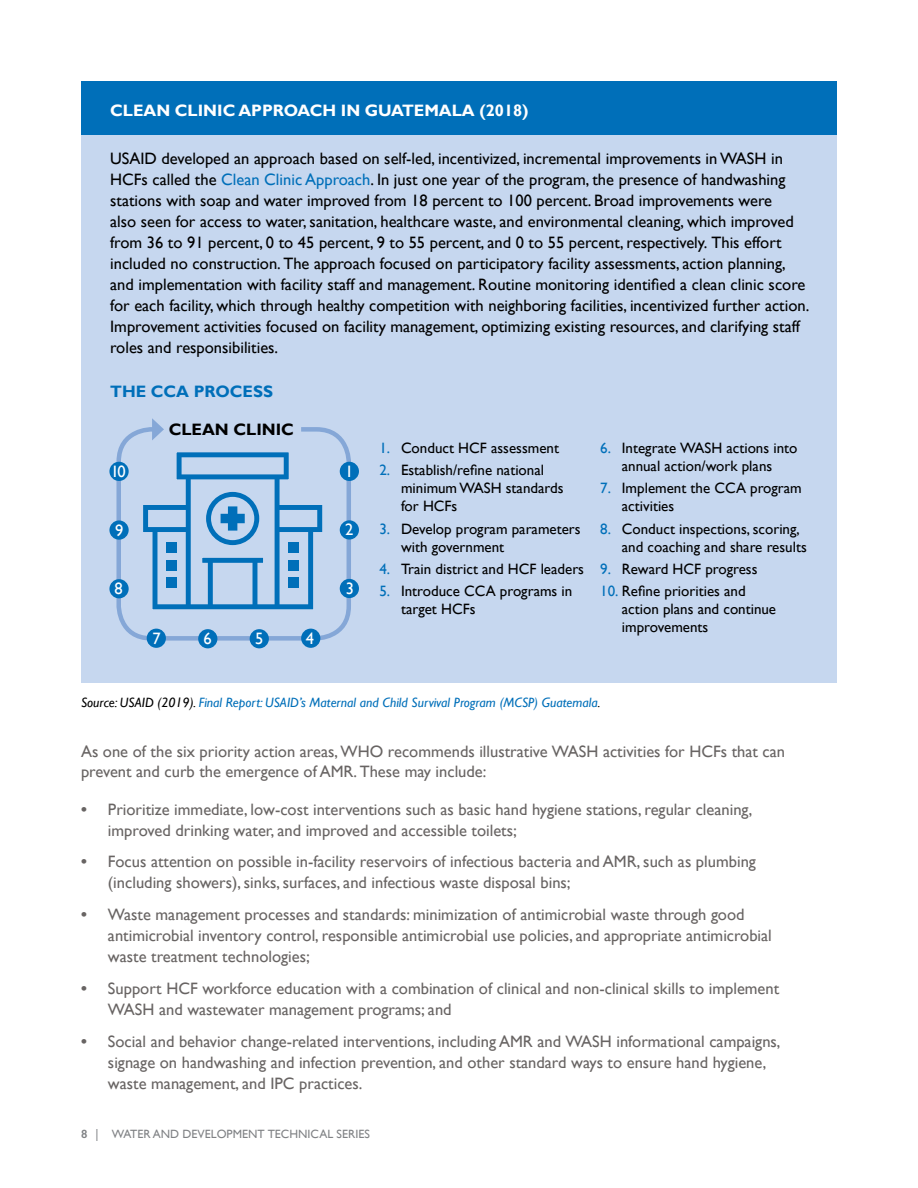
<style>
.page{position:relative;width:918px;height:1188px;background:#fff}
.page>*{position:absolute;margin:0;border:0;box-sizing:border-box;transform-origin:0 0}
.t1{font:16.5px/21px "Gill Sans";color:#686463}
.t2{font:16.5px/21px "Gill Sans";color:#000}
.t3{font:700 16.5px "Gill Sans";color:#fff}
.t4{font:700 16.5px "Gill Sans";color:#006fb9}
.t5{font:700 16.5px "Gill Sans";color:#000}
.t6{font:16.5px "Gill Sans";color:#fff}
.t7{font:15px/18px "Gill Sans";color:#000}
.t8{font:italic 13.5px "Gill Sans";color:#006fb9}
.t9{font:12px "Gill Sans";color:#808285}
.s1{color:#006fb9}
.s2{color:#000}
.s3{font-weight:700}
.s4{font-weight:600}
.s5{font-family:"Gill Sans Std"}
</style>
<div class="page">
<div style="left:81px;top:81px;width:756px;height:602px;background:#c6d7ef"></div>
<div style="left:81px;top:81px;width:756px;height:54px;background:#006fb9"></div>
<svg style="left:143px;top:452px;width:180px;height:158px"></svg>
<div style="left:288px;top:542px;width:11px;height:11px;background:#006fb9"></div>
<div style="left:166px;top:542px;width:11px;height:11px;background:#006fb9"></div>
<div style="left:288px;top:560px;width:11px;height:11px;background:#006fb9"></div>
<div style="left:166px;top:560px;width:11px;height:11px;background:#006fb9"></div>
<div style="left:288px;top:577px;width:11px;height:11px;background:#006fb9"></div>
<div style="left:166px;top:577px;width:11px;height:11px;background:#006fb9"></div>
<div style="left:116px;top:427px;width:235px;height:214px;border:4px solid #85a7d7;border-radius:32px"></div>
<svg style="left:152px;top:418px;width:12px;height:22px"></svg>
<div style="left:340px;top:462px;width:19px;height:19px;background:#006fb9;border-radius:50%"></div>
<div style="left:340px;top:520px;width:19px;height:20px;background:#006fb9;border-radius:50%"></div>
<div style="left:340px;top:579px;width:19px;height:19px;background:#006fb9;border-radius:50%"></div>
<div style="left:301px;top:629px;width:19px;height:19px;background:#006fb9;border-radius:50%"></div>
<div style="left:250px;top:629px;width:19px;height:19px;background:#006fb9;border-radius:50%"></div>
<div style="left:198px;top:629px;width:19px;height:19px;background:#006fb9;border-radius:50%"></div>
<div style="left:147px;top:629px;width:19px;height:19px;background:#006fb9;border-radius:50%"></div>
<div style="left:109px;top:579px;width:20px;height:19px;background:#006fb9;border-radius:50%"></div>
<div style="left:109px;top:520px;width:20px;height:20px;background:#006fb9;border-radius:50%"></div>
<div style="left:109px;top:462px;width:20px;height:19px;background:#006fb9;border-radius:50%"></div>
<h2 class="t3" style="left:110px;top:101px;width:420px">CLEAN CLINIC APPROACH IN GUATEMALA (2018)</h2>
<p class="t2" style="left:110px;top:148px;width:685px">USAID developed an approach based on self-led, incentivized, incremental improvements in WASH in HCFs called the <span class="s1">Clean Clinic Approach</span>. In just one year of the program, the presence of handwashing stations with soap and water improved from 18 percent to 100 percent. Broad improvements were also seen for access to water, sanitation, healthcare waste, and environmental cleaning, which improved from 36 to 91 percent, 0 to 45 percent, 9 to 55 percent, and 0 to 55 percent, respectively. This effort included no construction. The approach focused on participatory facility assessments, action planning,</p>
<p class="t2" style="left:110px;top:274px;width:697px">and implementation with facility staff and management. Routine monitoring identified a clean clinic score</p>
<p class="t2" style="left:110px;top:295px;width:701px">for each facility, which through healthy competition with neighboring facilities, incentivized further action.<br>Improvement activities focused on facility management, optimizing existing resources, and clarifying staff roles and responsibilities.</p>
<h2 class="t4" style="left:110px;top:382px;width:164px">THE CCA PROCESS</h2>
<h2 class="t5" style="left:169px;top:420px;width:127px">CLEAN CLINIC</h2>
<p class="t6" style="left:345px;top:462px;width:10px">1</p>
<p class="t7" style="left:379px;top:439px;width:181px"><span class="s1">1.</span> Conduct HCF assessment</p>
<p class="t7" style="left:600px;top:439px;width:199px;text-align:center"><span class="s1">6.</span> Integrate WASH actions into annual action/work plans</p>
<p class="t7" style="left:401px;top:462px;width:164px;text-indent:-22px"><span class="s1">2.</span> Establish/refine national minimum WASH standards</p>
<p class="t6" style="left:111px;top:462px;width:16px">10</p>
<p class="t7" style="left:600px;top:480px;width:203px"><span class="s1">7.</span> Implement the CCA program</p>
<p class="t6" style="left:115px;top:521px;width:10px">9</p>
<p class="t6" style="left:115px;top:579px;width:10px">8</p>
<p class="t6" style="left:152px;top:629px;width:10px">7</p>
<p class="t6" style="left:204px;top:629px;width:10px">6</p>
<p class="t6" style="left:255px;top:629px;width:10px">5</p>
<p class="t6" style="left:306px;top:629px;width:10px">4</p>
<p class="t6" style="left:345px;top:520px;width:10px">2</p>
<p class="t6" style="left:346px;top:579px;width:10px">3</p>
<p class="t7" style="left:401px;top:498px;width:58px">for HCFs</p>
<p class="t7" style="left:622px;top:498px;width:54px">activities</p>
<p class="t7" style="left:379px;top:520px;width:203px"><span class="s1">3.</span> Develop program parameters</p>
<p class="t7" style="left:600px;top:520px;width:201px"><span class="s1">8.</span> Conduct inspections, scoring,</p>
<p class="t7" style="left:401px;top:538px;width:105px">with government</p>
<p class="t7" style="left:622px;top:538px;width:186px">and coaching and share results</p>
<p class="t7" style="left:379px;top:560px;width:380px"><span class="s1">4.</span> Train district and HCF leaders <span class="s1">9.</span> Reward HCF progress</p>
<p class="t7" style="left:379px;top:583px;width:194px"><span class="s1">5.</span> Introduce CCA programs in</p>
<p class="t7" style="left:600px;top:583px;width:147px"><span class="s1">10.</span> Refine priorities and</p>
<p class="t7" style="left:401px;top:601px;width:76px">target HCFs</p>
<p class="t7" style="left:622px;top:601px;width:156px">action plans and continue improvements</p>
<p class="t8" style="left:81px;top:694px;width:521px"><span class="s2">Source: USAID (2019).</span> Final Report: USAID’s Maternal and Child Survival Program (MCSP) Guatemala<span class="s2">.</span></p>
<p class="t1" style="left:81px;top:741px;width:706px">As one of the six priority action areas, WHO recommends illustrative WASH activities for HCFs that can prevent and curb the emergence of AMR. These may include:</p>
<p class="t1" style="left:108px;top:799px;width:646px;text-indent:-27px"><span class="s3">•</span> Prioritize immediate, low-cost interventions such as basic hand hygiene stations, regular cleaning, improved drinking water, and improved and accessible toilets;</p>
<p class="t1" style="left:108px;top:852px;width:649px;text-indent:-27px"><span class="s3">•</span> Focus attention on possible in-facility reservoirs of infectious bacteria and AMR, such as plumbing (including showers), sinks, surfaces, and infectious waste disposal bins;</p>
<p class="t1" style="left:108px;top:904px;width:665px;text-indent:-27px"><span class="s3">•</span> Waste management processes and standards: minimization of antimicrobial waste through good antimicrobial inventory control, responsible antimicrobial use policies, and appropriate antimicrobial waste treatment technologies;</p>
<p class="t1" style="left:108px;top:978px;width:673px;text-indent:-27px"><span class="s3">•</span> Support HCF workforce education with a combination of clinical and non-clinical skills to implement<br>WASH and wastewater management programs; and</p>
<p class="t1" style="left:108px;top:1031px;width:674px;text-indent:-27px"><span class="s3">•</span> Social and behavior change-related interventions, including AMR and WASH informational campaigns, signage on handwashing and infection prevention, and other standard ways to ensure hand hygiene, waste management, and IPC practices.</p>
<p class="t9" style="left:81px;top:1127px;width:290px"><span class="s4">8</span> <span class="s5">|</span> WATER AND DEVELOPMENT TECHNICAL SERIES</p>
</div>
